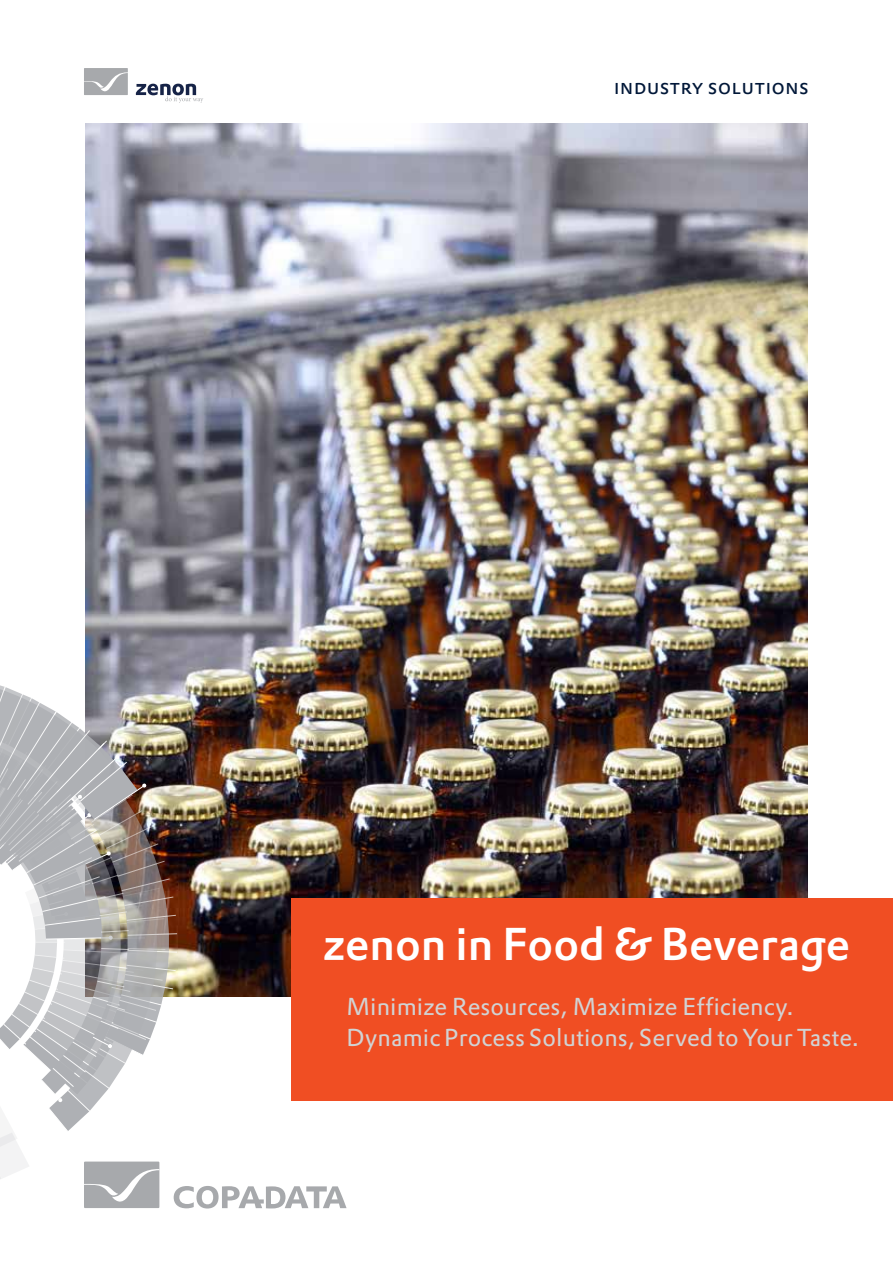
<style>
.page{position:relative;width:893px;height:1263px;background:#fff}
.page>*{position:absolute;margin:0;border:0;box-sizing:border-box;transform-origin:0 0}
.t1{font:500 45px "DTL Prokyon TOT";color:#fff}
.t2{font:24px/30.8px "DTL Prokyon TOT";letter-spacing:.005em;color:#d1d3d4}
.t3{font:21px "DTL Prokyon TOT Caps";letter-spacing:.005em;color:#001738}
</style>
<div class="page">
<img style="left:85px;top:123px;width:723px;height:775px">
<div style="left:292px;top:898px;width:601px;height:203px;background:#f04e23"></div>
<svg style="left:84px;top:68px;width:44px;height:27px"></svg>
<svg style="left:136px;top:84px;width:67px;height:19px"></svg>
<img style="left:0;top:679px;width:347px;height:529px">
<p class="t3" style="left:614px;top:73px;width:196px">industry solutions</p>
<h1 class="t1" style="left:323px;top:915px;width:529px">zenon in Food &amp; Beverage</h1>
<p class="t2" style="left:347px;top:991px;width:514px">Minimize Resources, Maximize Efficiency.<br>Dynamic Process Solutions, Served to Your Taste.</p>
</div>
